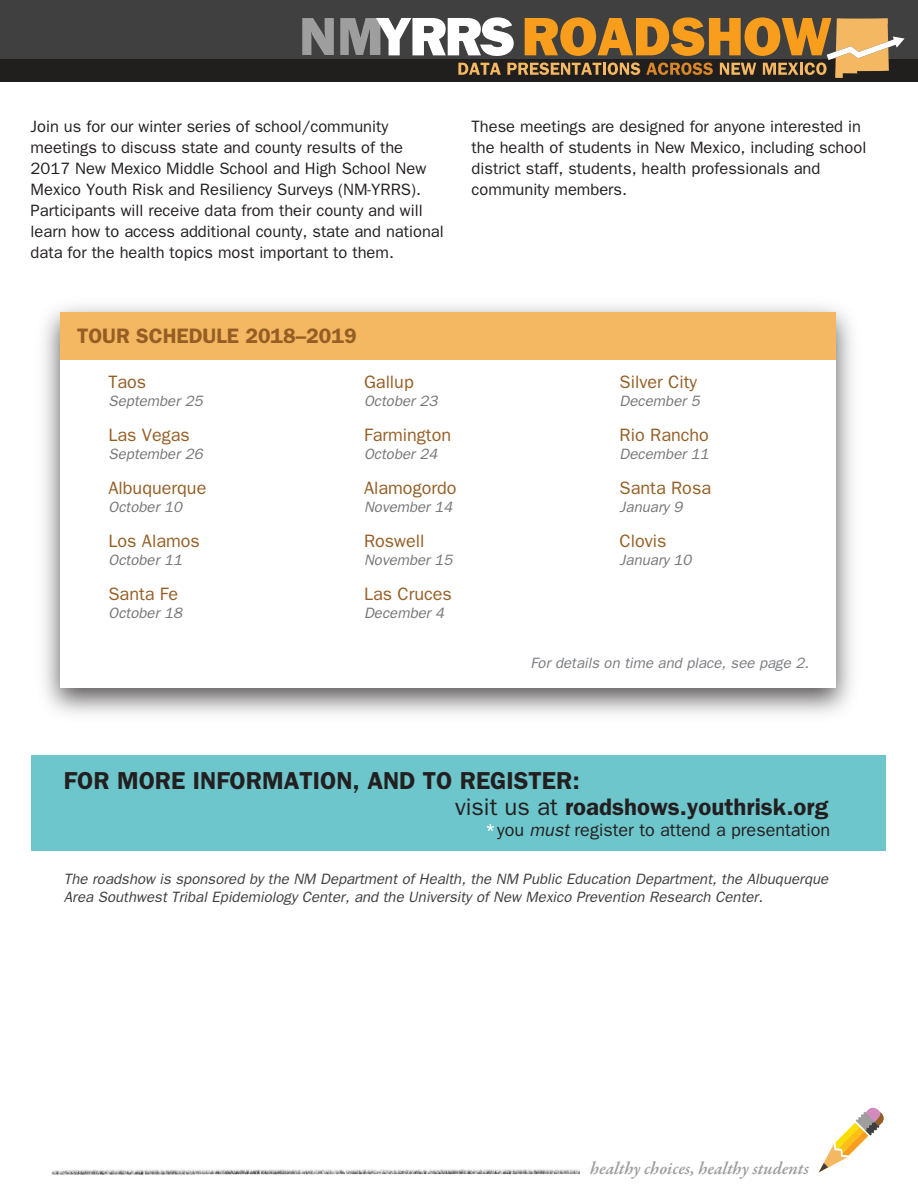
<style>
.page{position:relative;width:918px;height:1188px;background:#fff}
.page>*{position:absolute;margin:0;border:0;box-sizing:border-box;transform-origin:0 0}
.t1{font:600 24.6px "Franklin Gothic";color:#231f20}
.t2{font:600 24px "Franklin Gothic";color:#231f20}
.t3{font:600 21px "Franklin Gothic";color:#955e25}
.t4{font:18px "Franklin Gothic";color:#955e25}
.t5{font:18px "Franklin Gothic";color:#231f20}
.t6{font:italic 600 18px "Garamond Premr Pro";letter-spacing:-.005em;color:#9e9e9e}
.t7{font:16.5px/21px "Franklin Gothic";color:#231f20}
.t8{font:italic 15px/18px "Franklin Gothic";color:#3f3f3f}
.t9{font:italic 15px "Franklin Gothic";color:#777676}
.t10{font:italic 15px "Franklin Gothic";color:#7a7c81}
.s1{font-weight:400}
.s2{font-style:italic}
</style>
<div class="page">
<img style="left:51px;top:1169px;width:529px;height:6px">
<svg style="left:818px;top:1107px;width:66px;height:66px"></svg>
<div style="left:0;top:0;width:918px;height:75px;background:#404040"></div>
<div style="left:0;top:59px;width:918px;height:23px;background:#211e1e"></div>
<div style="left:31px;top:755px;width:855px;height:96px;background:#6dc6cb"></div>
<div style="left:60px;top:312px;width:776px;height:47px;background:#f4b862"></div>
<svg style="left:487px;top:824px;width:7px;height:7px"></svg>
<svg style="left:302px;top:18px;width:32px;height:37px"></svg>
<svg style="left:340px;top:17px;width:565px;height:61px"></svg>
<p class="t7" style="left:31px;top:116px;width:415px">Join us for our winter series of school/community meetings to discuss state and county results of the 2017 New Mexico Middle School and High School New Mexico Youth Risk and Resiliency Surveys (NM-YRRS).<br>Participants will receive data from their county and will learn how to access additional county, state and national data for the health topics most important to them.</p>
<p class="t7" style="left:472px;top:116px;width:396px">These meetings are designed for anyone interested in the health of students in New Mexico, including school district staff, students, health professionals and community members.</p>
<p class="t3" style="left:77px;top:324px;width:281px">TOUR SCHEDULE 2018–2019</p>
<p class="t4" style="left:109px;top:371px;width:39px">Taos</p>
<p class="t9" style="left:109px;top:392px;width:96px">September 25</p>
<p class="t4" style="left:109px;top:424px;width:83px">Las Vegas</p>
<p class="t9" style="left:109px;top:445px;width:96px">September 26</p>
<p class="t4" style="left:109px;top:478px;width:99px">Albuquerque</p>
<p class="t9" style="left:109px;top:498px;width:75px">October 10</p>
<p class="t4" style="left:109px;top:531px;width:93px">Los Alamos</p>
<p class="t9" style="left:109px;top:551px;width:75px">October 11</p>
<p class="t4" style="left:109px;top:584px;width:71px">Santa Fe</p>
<p class="t9" style="left:109px;top:605px;width:75px">October 18</p>
<p class="t4" style="left:364px;top:371px;width:51px">Gallup</p>
<p class="t9" style="left:364px;top:392px;width:75px">October 23</p>
<p class="t4" style="left:364px;top:424px;width:89px">Farmington</p>
<p class="t9" style="left:364px;top:445px;width:75px">October 24</p>
<p class="t4" style="left:364px;top:478px;width:94px">Alamogordo</p>
<p class="t9" style="left:364px;top:498px;width:90px">November 14</p>
<p class="t4" style="left:364px;top:531px;width:62px">Roswell</p>
<p class="t9" style="left:364px;top:551px;width:90px">November 15</p>
<p class="t4" style="left:364px;top:584px;width:89px">Las Cruces</p>
<p class="t9" style="left:364px;top:605px;width:82px">December 4</p>
<p class="t4" style="left:620px;top:371px;width:79px">Silver City</p>
<p class="t9" style="left:620px;top:392px;width:82px">December 5</p>
<p class="t4" style="left:620px;top:424px;width:91px">Rio Rancho</p>
<p class="t9" style="left:620px;top:445px;width:91px">December 11</p>
<p class="t4" style="left:620px;top:478px;width:93px">Santa Rosa</p>
<p class="t9" style="left:620px;top:498px;width:64px">January 9</p>
<p class="t4" style="left:620px;top:531px;width:48px">Clovis</p>
<p class="t9" style="left:620px;top:551px;width:73px">January 10</p>
<p class="t10" style="left:530px;top:654px;width:280px">For details on time and place, see page 2.</p>
<h1 class="t1" style="left:64px;top:766px;width:517px">FOR MORE INFORMATION, AND TO REGISTER:</h1>
<h2 class="t2" style="left:455px;top:793px;width:374px"><span class="s1">visit us at</span> roadshows.youthrisk.org</h2>
<p class="t5" style="left:497px;top:819px;width:334px">you <span class="s2">must</span> register to attend a presentation</p>
<p class="t8" style="left:64px;top:870px;width:766px">The roadshow is sponsored by the NM Department of Health, the NM Public Education Department, the Albuquerque<br>Area Southwest Tribal Epidemiology Center, and the University of New Mexico Prevention Research Center.</p>
<p class="t6" style="left:590px;top:1157px;width:220px">healthy choices, healthy students</p>
</div>
